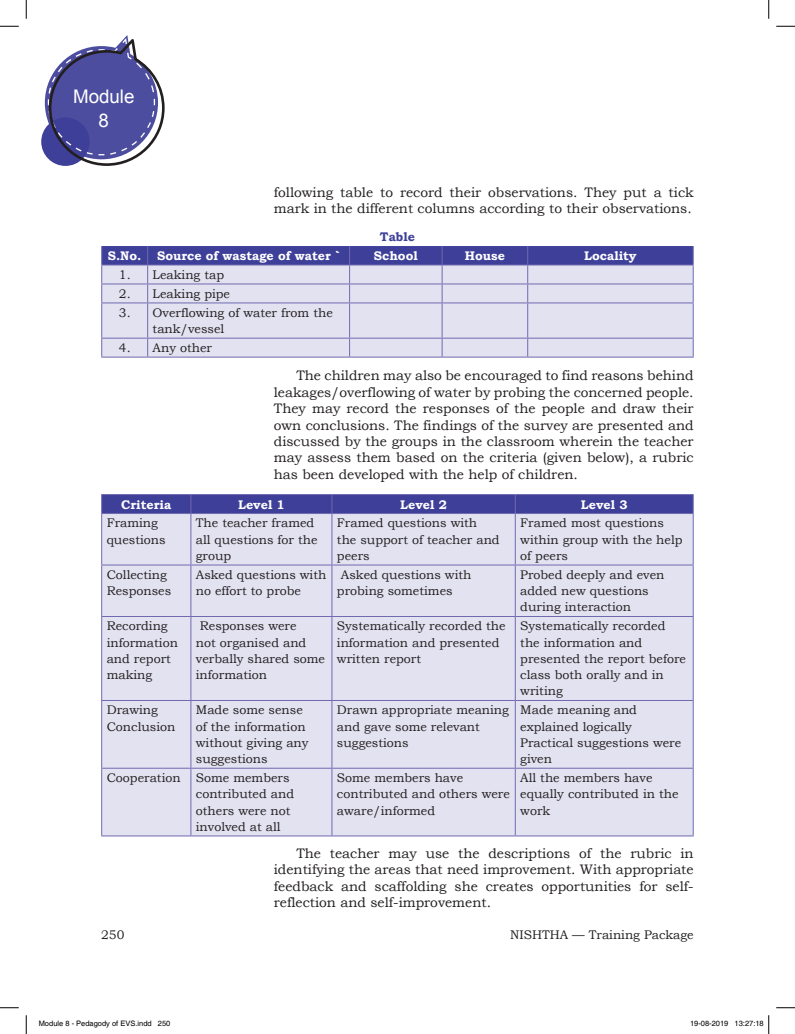
<style>
.page{position:relative;width:795px;height:1034px;background:#fff}
.page>*{position:absolute;margin:0;border:0;box-sizing:border-box;transform-origin:0 0}
.t1{font:18.75px/23.8px "Arial";color:#fff;text-align:center}
.t2{font:13.75px/16.4px "Bookman Old Style";color:#231f20;text-align:justify}
.t3{font:12.5px/16.2px "Bookman Old Style";color:#231f20}
.t4{font:700 12.5px "Bookman Old Style";color:#fff}
.t5{font:700 12.5px "Bookman Old Style";color:#3e3f99}
.t6{font:7.5px "Helvetica";color:#000}
</style>
<div class="page">
<svg style="left:41px;top:117px;width:49px;height:49px"></svg>
<svg style="left:45px;top:35px;width:120px;height:131px"></svg>
<div style="left:102px;top:303px;width:591px;height:53px;background:#e3e2f1"></div>
<svg style="left:101px;top:246px;width:593px;height:56px;background:#a7a7d1"></svg>
<hr style="left:101px;top:302px;width:47px;height:1px;background:#706ab0">
<hr style="left:101px;top:303px;width:1px;height:35px;background:#706ab0">
<hr style="left:148px;top:302px;width:202px;height:1px;background:#706ab0">
<hr style="left:147px;top:303px;width:1px;height:35px;background:#706ab0">
<hr style="left:350px;top:302px;width:92px;height:1px;background:#706ab0">
<hr style="left:349px;top:303px;width:1px;height:35px;background:#706ab0">
<hr style="left:442px;top:302px;width:86px;height:1px;background:#706ab0">
<hr style="left:442px;top:303px;width:1px;height:35px;background:#706ab0">
<hr style="left:528px;top:302px;width:166px;height:1px;background:#706ab0">
<hr style="left:527px;top:303px;width:1px;height:35px;background:#706ab0">
<hr style="left:693px;top:303px;width:1px;height:35px;background:#706ab0">
<hr style="left:101px;top:338px;width:47px;height:1px;background:#706ab0">
<svg style="left:101px;top:338px;width:1px;height:18px"></svg>
<hr style="left:148px;top:338px;width:202px;height:1px;background:#706ab0">
<svg style="left:147px;top:338px;width:1px;height:18px"></svg>
<hr style="left:350px;top:338px;width:92px;height:1px;background:#706ab0">
<svg style="left:349px;top:338px;width:1px;height:18px"></svg>
<hr style="left:442px;top:338px;width:86px;height:1px;background:#706ab0">
<svg style="left:442px;top:338px;width:1px;height:18px"></svg>
<hr style="left:528px;top:338px;width:166px;height:1px;background:#706ab0">
<svg style="left:527px;top:338px;width:1px;height:18px"></svg>
<svg style="left:693px;top:338px;width:1px;height:18px"></svg>
<hr style="left:101px;top:356px;width:47px;height:1px;background:#706ab0">
<hr style="left:148px;top:356px;width:202px;height:1px;background:#706ab0">
<hr style="left:350px;top:356px;width:92px;height:1px;background:#706ab0">
<hr style="left:442px;top:356px;width:86px;height:1px;background:#706ab0">
<hr style="left:528px;top:356px;width:166px;height:1px;background:#706ab0">
<div style="left:102px;top:514px;width:591px;height:321px;background:#e3e2f1"></div>
<div style="left:101px;top:494px;width:593px;height:19px;background:#3e3f99"></div>
<hr style="left:101px;top:513px;width:90px;height:1px;background:#706ab0">
<hr style="left:101px;top:514px;width:1px;height:50px;background:#706ab0">
<hr style="left:191px;top:513px;width:141px;height:1px;background:#706ab0">
<hr style="left:190px;top:514px;width:1px;height:50px;background:#706ab0">
<hr style="left:332px;top:513px;width:183px;height:1px;background:#706ab0">
<hr style="left:331px;top:514px;width:1px;height:50px;background:#706ab0">
<hr style="left:515px;top:513px;width:179px;height:1px;background:#706ab0">
<hr style="left:515px;top:514px;width:1px;height:50px;background:#706ab0">
<hr style="left:693px;top:514px;width:1px;height:50px;background:#706ab0">
<hr style="left:101px;top:564px;width:90px;height:1px;background:#706ab0">
<hr style="left:101px;top:565px;width:1px;height:51px;background:#706ab0">
<hr style="left:191px;top:564px;width:141px;height:1px;background:#706ab0">
<hr style="left:190px;top:565px;width:1px;height:51px;background:#706ab0">
<hr style="left:332px;top:564px;width:183px;height:1px;background:#706ab0">
<hr style="left:331px;top:565px;width:1px;height:51px;background:#706ab0">
<hr style="left:515px;top:564px;width:179px;height:1px;background:#706ab0">
<hr style="left:515px;top:565px;width:1px;height:51px;background:#706ab0">
<hr style="left:693px;top:565px;width:1px;height:51px;background:#706ab0">
<hr style="left:101px;top:616px;width:90px;height:1px;background:#706ab0">
<hr style="left:101px;top:617px;width:1px;height:83px;background:#706ab0">
<hr style="left:191px;top:616px;width:141px;height:1px;background:#706ab0">
<hr style="left:190px;top:617px;width:1px;height:83px;background:#706ab0">
<hr style="left:332px;top:616px;width:183px;height:1px;background:#706ab0">
<hr style="left:331px;top:617px;width:1px;height:83px;background:#706ab0">
<hr style="left:515px;top:616px;width:179px;height:1px;background:#706ab0">
<hr style="left:515px;top:617px;width:1px;height:83px;background:#706ab0">
<hr style="left:693px;top:617px;width:1px;height:83px;background:#706ab0">
<hr style="left:101px;top:700px;width:90px;height:1px;background:#706ab0">
<hr style="left:101px;top:701px;width:1px;height:66px;background:#706ab0">
<hr style="left:191px;top:700px;width:141px;height:1px;background:#706ab0">
<hr style="left:190px;top:701px;width:1px;height:66px;background:#706ab0">
<hr style="left:332px;top:700px;width:183px;height:1px;background:#706ab0">
<hr style="left:331px;top:701px;width:1px;height:66px;background:#706ab0">
<hr style="left:515px;top:700px;width:179px;height:1px;background:#706ab0">
<hr style="left:515px;top:701px;width:1px;height:66px;background:#706ab0">
<hr style="left:693px;top:701px;width:1px;height:66px;background:#706ab0">
<hr style="left:101px;top:767px;width:90px;height:1px;background:#706ab0">
<hr style="left:101px;top:768px;width:1px;height:67px;background:#706ab0">
<hr style="left:191px;top:767px;width:141px;height:1px;background:#706ab0">
<hr style="left:190px;top:768px;width:1px;height:67px;background:#706ab0">
<hr style="left:332px;top:767px;width:183px;height:1px;background:#706ab0">
<hr style="left:331px;top:768px;width:1px;height:67px;background:#706ab0">
<hr style="left:515px;top:767px;width:179px;height:1px;background:#706ab0">
<hr style="left:515px;top:768px;width:1px;height:67px;background:#706ab0">
<hr style="left:693px;top:768px;width:1px;height:67px;background:#706ab0">
<hr style="left:101px;top:835px;width:90px;height:1px;background:#706ab0">
<hr style="left:191px;top:835px;width:141px;height:1px;background:#706ab0">
<hr style="left:332px;top:835px;width:183px;height:1px;background:#706ab0">
<hr style="left:515px;top:835px;width:179px;height:1px;background:#706ab0">
<svg style="left:0;top:25px;width:19px;height:2px"></svg>
<svg style="left:776px;top:25px;width:19px;height:2px"></svg>
<svg style="left:0;top:1007px;width:19px;height:1px"></svg>
<svg style="left:776px;top:1007px;width:19px;height:1px"></svg>
<svg style="left:25px;top:0;width:2px;height:19px"></svg>
<svg style="left:25px;top:1015px;width:2px;height:18px"></svg>
<svg style="left:768px;top:0;width:2px;height:19px"></svg>
<svg style="left:768px;top:1015px;width:2px;height:18px"></svg>
<h1 class="t1" style="left:73px;top:85px;width:63px">Module<br>8</h1>
<p class="t2" style="left:274px;top:184px;width:421px">following table to record their observations. They put a tick mark in the different columns according to their observations.</p>
<p class="t5" style="left:380px;top:228px;width:36px">Table</p>
<p class="t4" style="left:108px;top:247px;width:234px">S.No. Source of wastage of water `</p>
<p class="t4" style="left:374px;top:247px;width:45px">School</p>
<p class="t4" style="left:465px;top:247px;width:42px">House</p>
<p class="t4" style="left:584px;top:247px;width:54px">Locality</p>
<p class="t3" style="left:119px;top:266px;width:107px">1. Leaking tap</p>
<p class="t3" style="left:119px;top:285px;width:113px">2. Leaking pipe</p>
<p class="t3" style="left:153px;top:304px;width:182px;text-indent:-34px">3. Overflowing of water from the tank/vessel</p>
<p class="t3" style="left:119px;top:340px;width:95px">4. Any other</p>
<p class="t2" style="left:274px;top:367px;width:421px;text-indent:22px">The children may also be encouraged to find reasons behind leakages/overflowing of water by probing the concerned people.<br>They may record the responses of the people and draw their own conclusions. The findings of the survey are presented and discussed by the groups in the classroom wherein the teacher may assess them based on the criteria (given below), a rubric has been developed with the help of children.</p>
<p class="t4" style="left:121px;top:495px;width:52px">Criteria</p>
<p class="t4" style="left:238px;top:495px;width:48px">Level 1</p>
<p class="t4" style="left:400px;top:495px;width:48px">Level 2</p>
<p class="t4" style="left:581px;top:495px;width:48px">Level 3</p>
<p class="t3" style="left:107px;top:515px;width:60px">Framing questions</p>
<p class="t3" style="left:196px;top:515px;width:123px">The teacher framed all questions for the group</p>
<p class="t3" style="left:337px;top:515px;width:164px">Framed questions with the support of teacher and peers</p>
<p class="t3" style="left:520px;top:515px;width:164px">Framed most questions within group with the help of peers</p>
<p class="t3" style="left:107px;top:566px;width:66px">Collecting<br>Responses</p>
<p class="t3" style="left:196px;top:566px;width:132px">Asked questions with no effort to probe</p>
<p class="t3" style="left:337px;top:566px;width:136px;text-indent:4px">Asked questions with probing sometimes</p>
<p class="t3" style="left:520px;top:566px;width:146px">Probed deeply and even added new questions during interaction</p>
<p class="t3" style="left:107px;top:618px;width:73px">Recording information and report making</p>
<p class="t3" style="left:196px;top:618px;width:131px;text-indent:4px">Responses were<br>not organised and verbally shared some information</p>
<p class="t3" style="left:337px;top:618px;width:170px">Systematically recorded the information and presented written report</p>
<p class="t3" style="left:520px;top:618px;width:167px">Systematically recorded the information and presented the report before class both orally and in writing</p>
<p class="t3" style="left:107px;top:702px;width:70px">Drawing<br>Conclusion</p>
<p class="t3" style="left:196px;top:702px;width:114px">Made some sense of the information without giving any suggestions</p>
<p class="t3" style="left:337px;top:702px;width:173px">Drawn appropriate meaning and gave some relevant suggestions</p>
<p class="t3" style="left:520px;top:702px;width:162px">Made meaning and explained logically<br>Practical suggestions were given</p>
<p class="t3" style="left:196px;top:769px;width:100px;text-indent:-89px">Cooperation Some members contributed and others were not involved at all</p>
<p class="t3" style="left:337px;top:769px;width:174px">Some members have contributed and others were aware/informed</p>
<p class="t3" style="left:520px;top:769px;width:160px">All the members have equally contributed in the work</p>
<p class="t2" style="left:274px;top:845px;width:421px;text-indent:22px">The teacher may use the descriptions of the rubric in identifying the areas that need improvement. With appropriate feedback and scaffolding she creates opportunities for self&shy;reflection and self-improvement.</p>
<p class="t3" style="left:101px;top:926px;width:25px">250</p>
<p class="t3" style="left:510px;top:926px;width:185px">NISHTHA — Training Package</p>
<p class="t6" style="left:39px;top:1019px;width:133px">Module 8 - Pedagody of EVS.indd 250</p>
<p class="t6" style="left:690px;top:1019px;width:75px">19-08-2019 13:27:18</p>
</div>
